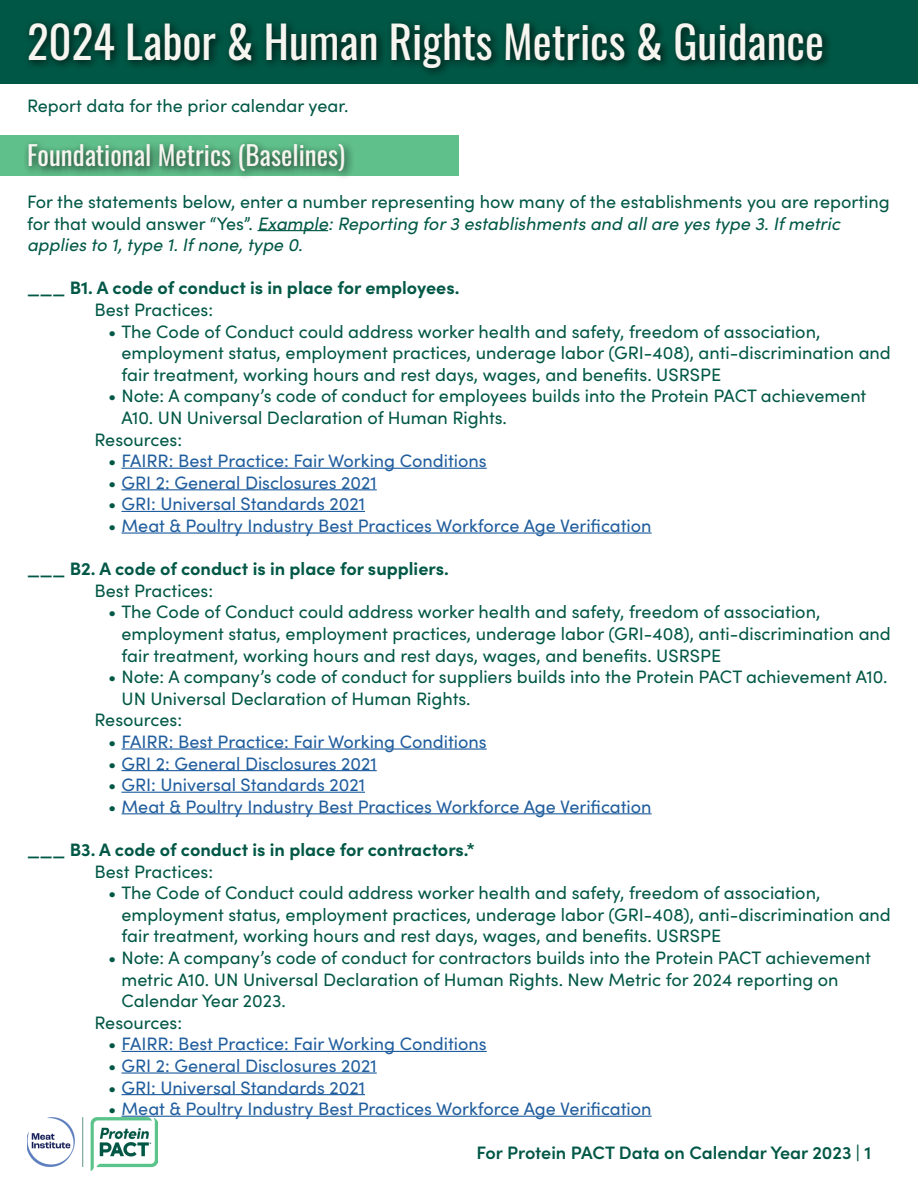
<style>
.page{position:relative;width:918px;height:1188px;background:#fff}
.page>*{position:absolute;margin:0;border:0;box-sizing:border-box;transform-origin:0 0}
.t1{font:45px "Oswald";color:#f7f5f0}
.t2{font:27px "Oswald";color:#f7f5f0}
.t3{font:18px/21.6px "Sofia Pro";color:#025846}
.t4{font:18px "Sofia Pro";color:#215e9e}
.t5{font:700 18px "Sofia Pro";color:#025846}
.t6{font:600 18px "Sofia Pro";color:#005745}
.s1{font-style:italic}
.s2{color:#005745}
.s3{color:#025846}
</style>
<div class="page">
<hr style="left:257px;top:230px;width:71px;height:1px;background:#025846">
<hr style="left:122px;top:468px;width:365px;height:1px;background:#215e9e">
<hr style="left:122px;top:489px;width:255px;height:1px;background:#215e9e">
<hr style="left:122px;top:511px;width:243px;height:1px;background:#215e9e">
<hr style="left:122px;top:532px;width:530px;height:2px;background:#215e9e">
<hr style="left:122px;top:748px;width:365px;height:2px;background:#215e9e">
<hr style="left:122px;top:770px;width:255px;height:1px;background:#215e9e">
<hr style="left:122px;top:792px;width:243px;height:1px;background:#215e9e">
<hr style="left:122px;top:813px;width:530px;height:1px;background:#215e9e">
<hr style="left:122px;top:1051px;width:365px;height:1px;background:#215e9e">
<hr style="left:122px;top:1072px;width:255px;height:2px;background:#215e9e">
<hr style="left:122px;top:1094px;width:243px;height:1px;background:#215e9e">
<hr style="left:122px;top:1116px;width:530px;height:1px;background:#215e9e">
<div style="left:0;top:135px;width:459px;height:41px;background:#60c08b"></div>
<div style="left:22px;top:138px;width:332px;height:43px;background:#000;opacity:.75"></div>
<div style="left:0;top:1px;width:918px;height:83px;background:#005745"></div>
<div style="left:23px;top:17px;width:809px;height:61px;background:#000;opacity:.75"></div>
<img style="left:27px;top:1118px;width:131px;height:52px">
<h1 class="t1" style="left:27px;top:1px;width:798px">2024 Labor &amp; Human Rights Metrics &amp; Guidance</h1>
<p class="t3" style="left:27px;top:94px;width:323px">Report data for the prior calendar year.</p>
<h2 class="t2" style="left:27px;top:131px;width:320px">Foundational Metrics (Baselines)</h2>
<p class="t3" style="left:27px;top:190px;width:864px">For the statements below, enter a number representing how many of the establishments you are reporting for that would answer “Yes”. <span class="s1">Example: Reporting for 3 establishments and all are yes type 3. If metric applies to 1, type 1. If none, type 0.</span></p>
<p class="t5" style="left:27px;top:274px;width:434px">___ B1. A code of conduct is in place for employees.</p>
<p class="t3" style="left:94px;top:298px;width:120px">Best Practices:</p>
<p class="t3" style="left:122px;top:320px;width:771px;text-indent:-14px">• The Code of Conduct could address worker health and safety, freedom of association, employment status, employment practices, underage labor (GRI-408), anti-discrimination and fair treatment, working hours and rest days, wages, and benefits. USRSPE</p>
<p class="t3" style="left:108px;top:384px;width:760px">• Note: A company’s code of conduct for employees builds into the Protein PACT achievement</p>
<p class="t3" style="left:122px;top:406px;width:387px">A10. UN Universal Declaration of Human Rights.</p>
<p class="t3" style="left:94px;top:428px;width:89px">Resources:</p>
<p class="t4" style="left:108px;top:448px;width:380px"><span class="s2">•</span> FAIRR: Best Practice: Fair Working Conditions</p>
<p class="t4" style="left:108px;top:469px;width:270px"><span class="s2">•</span> GRI 2: General Disclosures 2021</p>
<p class="t4" style="left:108px;top:491px;width:259px"><span class="s2">•</span> GRI: Universal Standards 2021</p>
<p class="t4" style="left:108px;top:513px;width:545px"><span class="s3">•</span> Meat &amp; Poultry Industry Best Practices Workforce Age Verification</p>
<p class="t5" style="left:27px;top:555px;width:423px">___ B2. A code of conduct is in place for suppliers.</p>
<p class="t3" style="left:94px;top:579px;width:120px">Best Practices:</p>
<p class="t3" style="left:122px;top:600px;width:771px;text-indent:-14px">• The Code of Conduct could address worker health and safety, freedom of association, employment status, employment practices, underage labor (GRI-408), anti-discrimination and fair treatment, working hours and rest days, wages, and benefits. USRSPE</p>
<p class="t3" style="left:108px;top:665px;width:781px">• Note: A company’s code of conduct for suppliers builds into the Protein PACT achievement A10.</p>
<p class="t3" style="left:122px;top:687px;width:351px">UN Universal Declaration of Human Rights.</p>
<p class="t3" style="left:94px;top:708px;width:89px">Resources:</p>
<p class="t4" style="left:108px;top:729px;width:380px"><span class="s2">•</span> FAIRR: Best Practice: Fair Working Conditions</p>
<p class="t4" style="left:108px;top:750px;width:270px"><span class="s2">•</span> GRI 2: General Disclosures 2021</p>
<p class="t4" style="left:108px;top:772px;width:259px"><span class="s2">•</span> GRI: Universal Standards 2021</p>
<p class="t4" style="left:108px;top:793px;width:545px"><span class="s2">•</span> Meat &amp; Poultry Industry Best Practices Workforce Age Verification</p>
<p class="t5" style="left:27px;top:836px;width:450px">___ B3. A code of conduct is in place for contractors.*</p>
<p class="t3" style="left:94px;top:860px;width:120px">Best Practices:</p>
<p class="t3" style="left:122px;top:881px;width:771px;text-indent:-14px">• The Code of Conduct could address worker health and safety, freedom of association, employment status, employment practices, underage labor (GRI-408), anti-discrimination and fair treatment, working hours and rest days, wages, and benefits. USRSPE</p>
<p class="t3" style="left:108px;top:946px;width:764px">• Note: A company’s code of conduct for contractors builds into the Protein PACT achievement</p>
<p class="t3" style="left:122px;top:968px;width:719px">metric A10. UN Universal Declaration of Human Rights. New Metric for 2024 reporting on</p>
<p class="t3" style="left:122px;top:989px;width:166px">Calendar Year 2023.</p>
<p class="t3" style="left:94px;top:1011px;width:89px">Resources:</p>
<p class="t4" style="left:108px;top:1031px;width:380px"><span class="s2">•</span> FAIRR: Best Practice: Fair Working Conditions</p>
<p class="t4" style="left:108px;top:1053px;width:270px"><span class="s2">•</span> GRI 2: General Disclosures 2021</p>
<p class="t4" style="left:108px;top:1074px;width:259px"><span class="s2">•</span> GRI: Universal Standards 2021</p>
<p class="t4" style="left:108px;top:1096px;width:545px"><span class="s2">•</span> Meat &amp; Poultry Industry Best Practices Workforce Age Verification</p>
<p class="t6" style="left:477px;top:1139px;width:396px">For Protein PACT Data on Calendar Year 2023 | 1</p>
</div>
